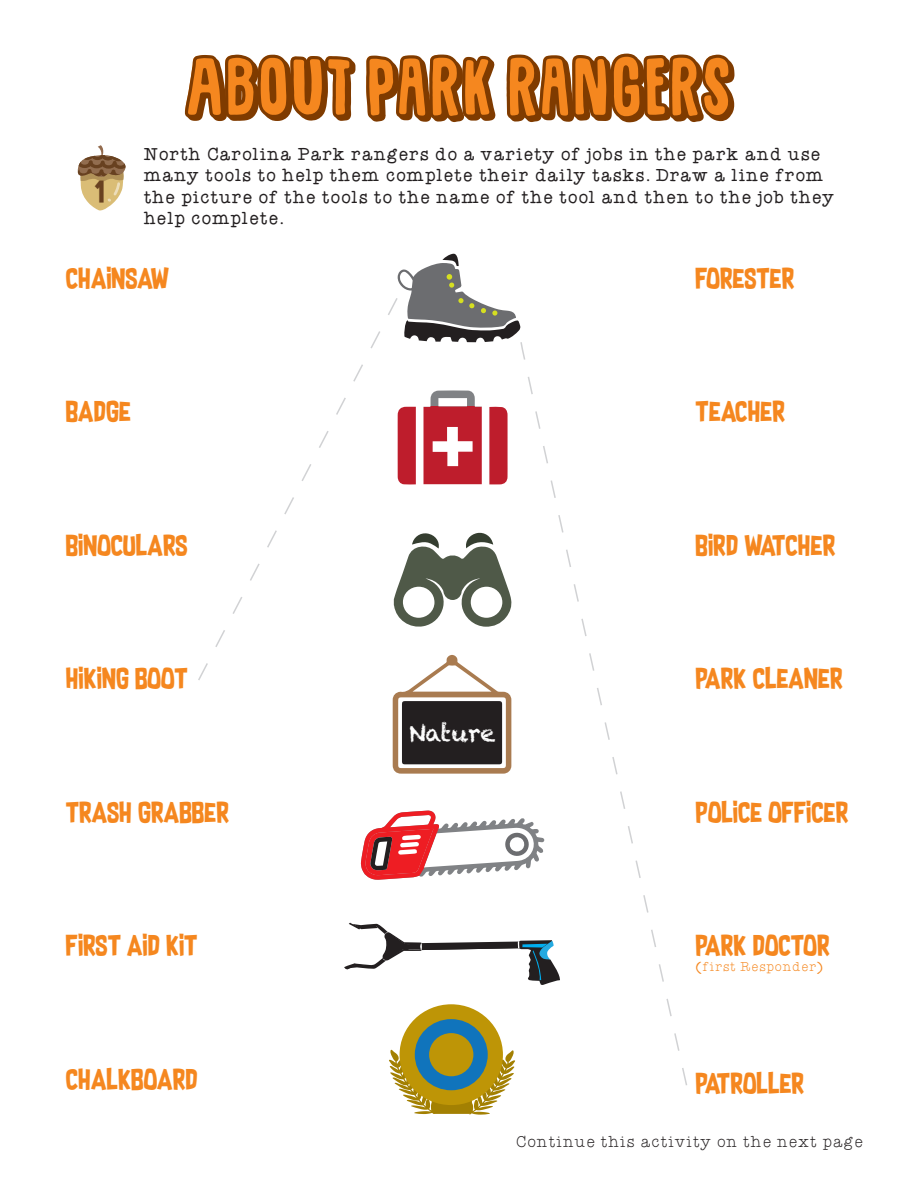
<style>
.page{position:relative;width:918px;height:1188px;background:#fff}
.page>*{position:absolute;margin:0;border:0;box-sizing:border-box;transform-origin:0 0}
.t1{font:63px "Sugarpunch DEMO";color:#7f3b00}
.t2{font:25.5px "Supersonic Rocketship";color:#684120}
.t3{font:24px "Supersonic Rocketship";color:#f5871f}
.t4{font:24px "Chalkduster";letter-spacing:-.01em;color:#fff}
.t5{font:18px/21.6px "KB Youre Just My Type";color:#231f20}
.t6{font:100 16.5px "KB Youre Just My Type";color:#231f20}
.t7{font:100 13.5px "KB Youre Just My Type";color:#f5871f}
</style>
<div class="page">
<div style="left:400px;top:1004px;width:103px;height:101px;background:#be9506;border-radius:50%"></div>
<svg style="left:389px;top:1019px;width:126px;height:96px"></svg>
<svg style="left:185px;top:54px;width:545px;height:916px"></svg>
<svg style="left:197px;top:296px;width:202px;height:386px"></svg>
<svg style="left:520px;top:341px;width:168px;height:745px"></svg>
<svg style="left:78px;top:145px;width:48px;height:66px"></svg>
<h2 class="t2" style="left:95px;top:172px;width:11px">1</h2>
<h1 class="t1" style="left:186px;top:39px;width:548px">ABOUT PARK RANGERS</h1>
<p class="t5" style="left:144px;top:144px;width:693px">North Carolina Park rangers do a variety of jobs in the park and use many tools to help them complete their daily tasks. Draw a line from the picture of the tools to the name of the tool and then to the job they help complete.</p>
<h3 class="t3" style="left:66px;top:259px;width:105px">CHAINSAW</h3>
<h3 class="t3" style="left:696px;top:259px;width:101px">FORESTER</h3>
<h3 class="t3" style="left:66px;top:393px;width:67px">BADGE</h3>
<h3 class="t3" style="left:696px;top:393px;width:91px">TEACHER</h3>
<h3 class="t3" style="left:66px;top:526px;width:123px">BINOCULARS</h3>
<h3 class="t3" style="left:696px;top:526px;width:141px">BIRD WATCHER</h3>
<h3 class="t3" style="left:66px;top:660px;width:124px">HIKING BOOT</h3>
<h3 class="t3" style="left:696px;top:660px;width:149px">PARK CLEANER</h3>
<h3 class="t4" style="left:409px;top:719px;width:88px">Nature</h3>
<h3 class="t3" style="left:66px;top:793px;width:165px">TRASH GRABBER</h3>
<h3 class="t3" style="left:696px;top:793px;width:154px">POLICE OFFICER</h3>
<h3 class="t3" style="left:66px;top:927px;width:133px">FIRST AID KIT</h3>
<h3 class="t3" style="left:696px;top:927px;width:136px">PARK DOCTOR</h3>
<p class="t7" style="left:696px;top:960px;width:129px">(first Responder)</p>
<h3 class="t3" style="left:66px;top:1060px;width:134px">CHALKBOARD</h3>
<h3 class="t3" style="left:696px;top:1065px;width:110px">PATROLLER</h3>
<p class="t6" style="left:516px;top:1134px;width:349px">Continue this activity on the next page</p>
</div>
